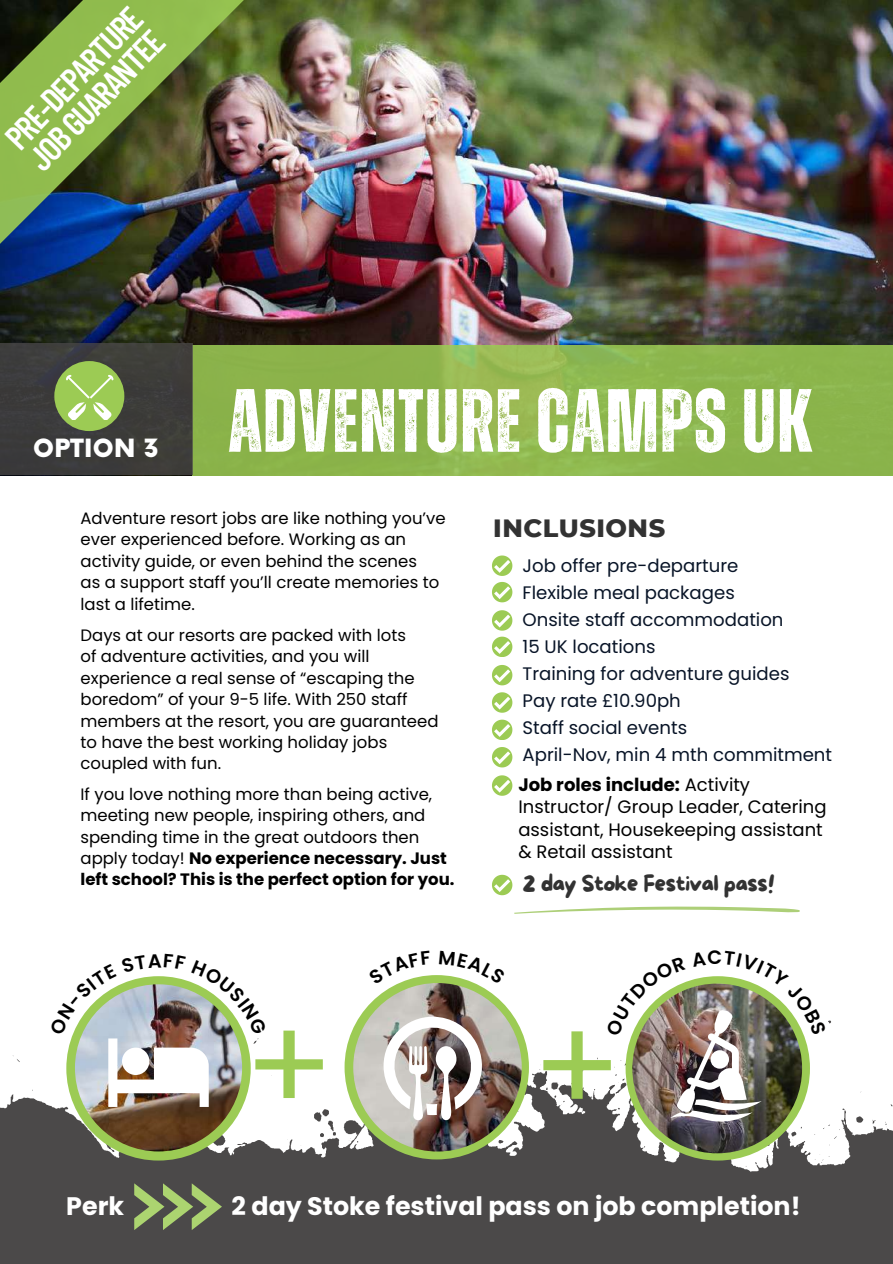
<style>
.page{position:relative;width:893px;height:1264px;background:#fff}
.page>*{position:absolute;margin:0;border:0;box-sizing:border-box;transform-origin:0 0}
.t1{font:132.15px "Poppins";color:#9ccb54}
.t2{font:700 89.55px "Zuume Rough";letter-spacing:.015em;color:#fff}
.t3{font:600 34.2px/31.5px "Barlow Condensed";color:#fff}
.t4{font:800 25.5px "Montserrat";letter-spacing:.02em;color:#323232}
.t5{font:700 25.35px "Poppins";color:#fff}
.t6{font:900 24.45px "Now";letter-spacing:.02em;color:#fff}
.t7{font:22.8px "More Sugar";letter-spacing:-.035em;color:#323232}
.t8{font:18.15px/27px "Poppins";color:#081427}
.t9{font:18px/22.5px "Poppins";color:#000}
.t10{font:16.5px/21.3px "Poppins";color:#000}
.s1{font-weight:700}
</style>
<div class="page">
<img style="left:0;top:0;width:892px;height:345px">
<svg style="left:192px;top:345px;width:700px;height:130px;background:#8db54d"></svg>
<div style="left:0;top:343px;width:192px;height:132px;background:#3c3c3a"></div>
<svg style="left:492px;top:555px;width:20px;height:20px"></svg>
<svg style="left:492px;top:582px;width:20px;height:20px"></svg>
<svg style="left:492px;top:610px;width:20px;height:20px"></svg>
<svg style="left:492px;top:636px;width:20px;height:21px"></svg>
<svg style="left:492px;top:665px;width:20px;height:20px"></svg>
<svg style="left:492px;top:692px;width:20px;height:20px"></svg>
<svg style="left:492px;top:719px;width:20px;height:21px"></svg>
<svg style="left:492px;top:747px;width:20px;height:20px"></svg>
<svg style="left:492px;top:775px;width:20px;height:20px"></svg>
<svg style="left:492px;top:874px;width:20px;height:21px"></svg>
<div style="left:54px;top:361px;width:70px;height:70px;background:#9ccb54;border-radius:50%"></div>
<svg style="left:66px;top:375px;width:47px;height:45px"></svg>
<svg style="left:514px;top:906px;width:286px;height:7px"></svg>
<svg style="left:0;top:1011px;width:892px;height:252px;fill:#4b4949"></svg>
<div style="left:66px;top:976px;width:185px;height:184px;background:#9ccb54;border-radius:50%"></div>
<div style="left:344px;top:975px;width:185px;height:184px;background:#9ccb54;border-radius:50%"></div>
<div style="left:625px;top:976px;width:184px;height:184px;background:#9ccb54;border-radius:50%"></div>
<svg style="left:134px;top:1183px;width:88px;height:47px;background:#707e57"></svg>
<img style="left:632px;top:983px;width:170px;height:170px;border-radius:50%">
<img style="left:353px;top:983px;width:168px;height:168px;border-radius:50%">
<svg style="left:383px;top:1016px;width:99px;height:104px;background:#bab0ad"></svg>
<img style="left:75px;top:984px;width:167px;height:167px;border-radius:50%">
<img style="left:0;top:0;width:244px;height:249px">
<img style="left:49px;top:976px;width:218px;height:139px">
<svg style="left:397px;top:975px;width:33px;height:9px"></svg>
<svg style="left:439px;top:975px;width:37px;height:9px"></svg>
<img style="left:605px;top:976px;width:221px;height:145px">
<h3 class="t3" style="left:-1px;top:131px;width:182px;rotate:-46deg">PRE-DEPARTURE<br>JOB GUARANTEE</h3>
<h3 class="t6" style="left:33px;top:435px;width:127px">OPTION 3</h3>
<h2 class="t2" style="left:228px;top:380px;width:584px">ADVENTURE CAMPSUK</h2>
<p class="t10" style="left:80px;top:507px;width:366px">Adventure resort jobs are like nothing you’ve ever experienced before. Working as an activity guide, or even behind the scenes<br>as a support staff you’ll create memories to last a lifetime.</p>
<p class="t10" style="left:80px;top:624px;width:359px">Days at our resorts are packed with lots<br>of adventure activities, and you will experience a real sense of “escaping the boredom” of your 9-5 life. With 250 staff members at the resort, you are guaranteed to have the best working holiday jobs coupled with fun.</p>
<p class="t10" style="left:80px;top:783px;width:375px">If you love nothing more than being active, meeting new people, inspiring others, and spending time in the great outdoors then apply today! <span class="s1">No experience necessary. Just left school? This is the perfect option for you.</span></p>
<h3 class="t4" style="left:493px;top:512px;width:173px">INCLUSIONS</h3>
<p class="t8" style="left:522px;top:552px;width:311px">Job offer pre-departure<br>Flexible meal packages<br>Onsite staff accommodation<br>15 UK locations<br>Training for adventure guides<br>Pay rate £10.90ph<br>Staff social events<br>April-Nov, min 4 mth commitment</p>
<p class="t9" style="left:518px;top:773px;width:310px"><span class="s1">Job roles include:</span> Activity<br>Instructor/ Group Leader, Catering assistant, Housekeeping assistant &amp; Retail assistant</p>
<h3 class="t7" style="left:522px;top:871px;width:254px">2 day Stoke Festival pass!</h3>
<h1 class="t1" style="left:244px;top:973px;width:92px">+</h1>
<h1 class="t1" style="left:532px;top:974px;width:92px">+</h1>
<h3 class="t5" style="left:66px;top:1187px;width:59px">Perk</h3>
<h3 class="t5" style="left:232px;top:1187px;width:570px">2 day Stoke festival pass on job completion!</h3>
<h3 class="t5" style="left:388px;top:1187px;width:445px">www.theworkingholidayclub.com</h3>
</div>
